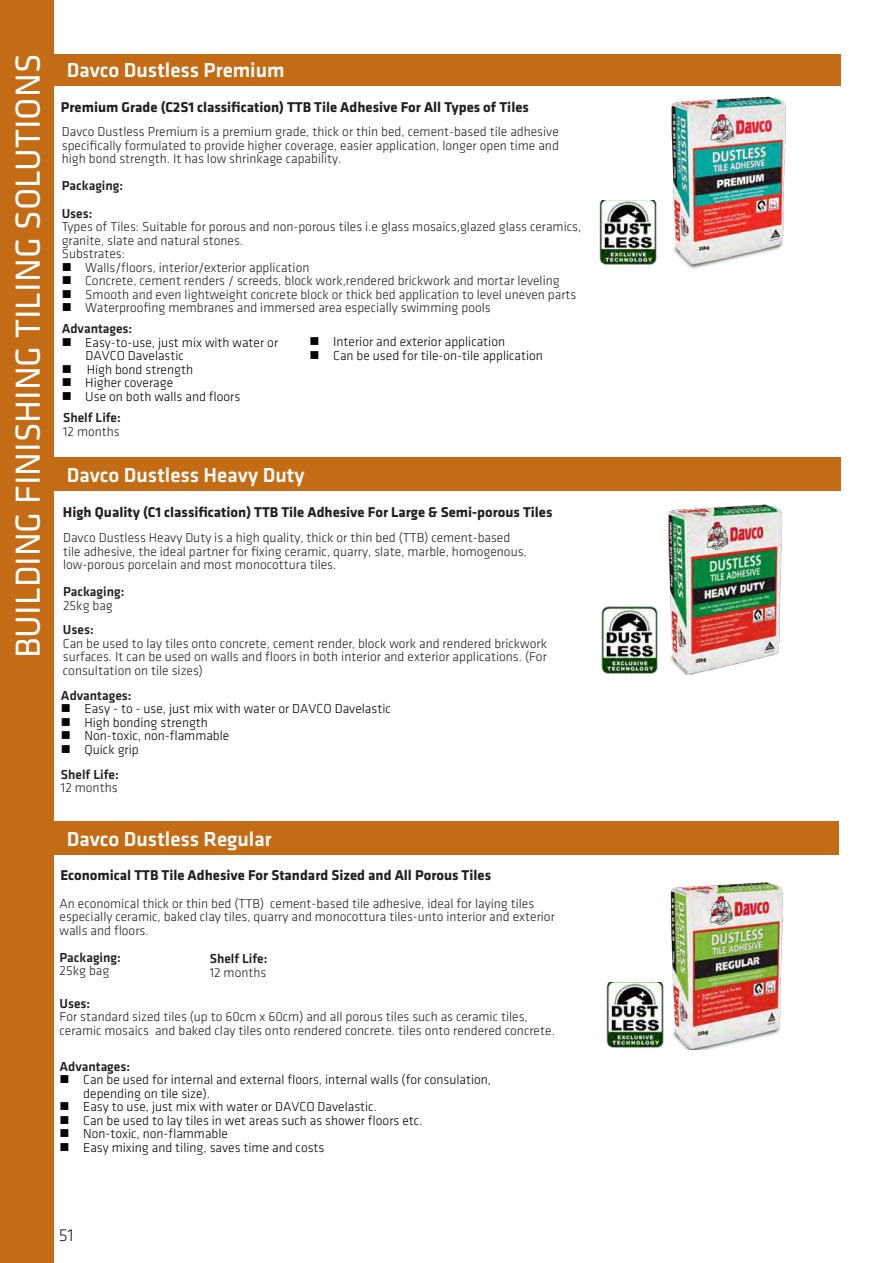
<style>
.page{position:relative;width:893px;height:1263px;background:#fff}
.page>*{position:absolute;margin:0;border:0;box-sizing:border-box;transform-origin:0 0}
.SI_Klavica_HL2{font:36px "Klavika";color:#fff}
.SI_Klavica_HL2-2{font:500 21px "Klavika";color:#fff}
.t1{font:300 18px "Klavika";color:#231f20}
.t2{font:700 14.7px "Klavika";color:#231f20}
.t3{font:300 13.5px/13.5px "Klavika";color:#231f20}
.t4{font:300 13.5px/13.5px "Klavika";color:#231f20;text-align:justify}
.t5{font:300 13.5px/13.5px "Klavika";color:#000}
.t6{font:500 13.5px "Klavika";color:#231f20}
.s1{color:#000}
</style>
<div class="page">
<div style="left:0;top:0;width:54px;height:1263px;background:#c46c15"></div>
<div style="left:54px;top:54px;width:786px;height:31px;background:#c46c15"></div>
<img style="left:671px;top:96px;width:115px;height:173px">
<img style="left:599px;top:200px;width:58px;height:65px">
<div style="left:54px;top:458px;width:786px;height:33px;background:#c46c15"></div>
<img style="left:668px;top:504px;width:114px;height:170px">
<img style="left:601px;top:606px;width:57px;height:68px">
<div style="left:54px;top:821px;width:785px;height:34px;background:#c46c15"></div>
<img style="left:670px;top:882px;width:113px;height:168px">
<img style="left:606px;top:982px;width:58px;height:66px">
<p class="SI_Klavica_HL2" style="left:4px;top:658px;width:606px;rotate:-90deg">BUILDING FINISHING TILING SOLUTIONS</p>
<p class="SI_Klavica_HL2-2" style="left:67px;top:56px;width:219px">Davco Dustless Premium</p>
<p class="t2" style="left:61px;top:96px;width:469px">Premium Grade (C2S1 classification) TTB Tile Adhesive For All Types of Tiles</p>
<p class="t4" style="left:62px;top:125px;width:499px">Davco Dustless Premium is a premium grade, thick or thin bed, cement-based tile adhesive specifically formulated to provide higher coverage, easier application, longer open time and high bond strength. It has low shrinkage capability.</p>
<p class="t6" style="left:62px;top:177px;width:63px">Packaging:</p>
<p class="t6" style="left:62px;top:204px;width:32px">Uses:</p>
<p class="t3" style="left:62px;top:220px;width:521px">Types of Tiles: Suitable for porous and non-porous tiles i.e glass mosaics,glazed glass ceramics, granite, slate and natural stones.</p>
<p class="t3" style="left:62px;top:247px;width:65px">Substrates:</p>
<p class="t3" style="left:62px;top:260px;width:249px"><span class="s1">■</span> Walls/floors, interior/exterior application</p>
<p class="t3" style="left:62px;top:274px;width:499px"><span class="s1">■</span> Concrete, cement renders / screeds, block work,rendered brickwork and mortar leveling</p>
<p class="t3" style="left:62px;top:287px;width:516px"><span class="s1">■</span> Smooth and even lightweight concrete block or thick bed application to level uneven parts</p>
<p class="t3" style="left:62px;top:301px;width:430px"><span class="s1">■</span> Waterproofing membranes and immersed area especially swimming pools</p>
<p class="t6" style="left:62px;top:320px;width:72px">Advantages:</p>
<p class="t5" style="left:85px;top:336px;width:194px;text-indent:-24px">■ Easy-to-use, just mix with water or<br>DAVCO Davelastic</p>
<p class="t5" style="left:62px;top:363px;width:133px">■ High bond strength</p>
<p class="t5" style="left:62px;top:376px;width:113px">■ Higher coverage</p>
<p class="t5" style="left:62px;top:390px;width:180px">■ Use on both walls and floors</p>
<p class="t6" style="left:63px;top:409px;width:59px">Shelf Life:</p>
<p class="t4" style="left:63px;top:425px;width:58px">12 months</p>
<p class="t5" style="left:310px;top:335px;width:197px">■ Interior and exterior application</p>
<p class="t5" style="left:310px;top:349px;width:235px">■ Can be used for tile-on-tile application</p>
<p class="SI_Klavica_HL2-2" style="left:67px;top:461px;width:239px">Davco Dustless Heavy Duty</p>
<p class="t2" style="left:63px;top:501px;width:491px">High Quality (C1 classification) TTB Tile Adhesive For Large &amp; Semi-porous Tiles</p>
<p class="t4" style="left:63px;top:531px;width:449px">Davco Dustless Heavy Duty is a high quality, thick or thin bed (TTB) cement-based</p>
<p class="t4" style="left:63px;top:545px;width:465px">tile adhesive, the ideal partner for fixing ceramic, quarry, slate, marble, homogenous,</p>
<p class="t4" style="left:63px;top:558px;width:275px">low-porous porcelain and most monocottura tiles.</p>
<p class="t6" style="left:63px;top:582px;width:63px">Packaging:</p>
<p class="t4" style="left:63px;top:599px;width:51px">25kg bag</p>
<p class="t6" style="left:63px;top:621px;width:32px">Uses:</p>
<p class="t3" style="left:63px;top:637px;width:486px;text-align:justify">Can be used to lay tiles onto concrete, cement render, block work and rendered brickwork surfaces. It can be used on walls and floors in both interior and exterior applications. (For consultation on tile sizes)</p>
<p class="t6" style="left:61px;top:686px;width:72px">Advantages:</p>
<p class="t5" style="left:61px;top:702px;width:331px">■ Easy - to - use, just mix with water or DAVCO Davelastic</p>
<p class="t5" style="left:61px;top:716px;width:149px">■ High bonding strength</p>
<p class="t5" style="left:61px;top:729px;width:170px">■ Non-toxic, non-flammable</p>
<p class="t5" style="left:61px;top:743px;width:79px">■ Quick grip</p>
<p class="t6" style="left:61px;top:765px;width:59px">Shelf Life:</p>
<p class="t4" style="left:61px;top:781px;width:58px">12 months</p>
<p class="SI_Klavica_HL2-2" style="left:67px;top:825px;width:206px">Davco Dustless Regular</p>
<p class="t2" style="left:60px;top:865px;width:432px">Economical TTB Tile Adhesive For Standard Sized and All Porous Tiles</p>
<p class="t4" style="left:60px;top:897px;width:497px;text-align:left">An economical thick or thin bed (TTB) cement-based tile adhesive, ideal for laying tiles especially ceramic, baked clay tiles, quarry and monocottura tiles-unto interior and exterior walls and floors.</p>
<p class="t6" style="left:60px;top:948px;width:63px">Packaging:</p>
<p class="t4" style="left:60px;top:964px;width:51px">25kg bag</p>
<p class="t6" style="left:210px;top:950px;width:59px">Shelf Life:</p>
<p class="t4" style="left:210px;top:966px;width:58px">12 months</p>
<p class="t6" style="left:60px;top:994px;width:32px">Uses:</p>
<p class="t3" style="left:60px;top:1010px;width:497px">For standard sized tiles (up to 60cm x 60cm) and all porous tiles such as ceramic tiles, ceramic mosaics and baked clay tiles onto rendered concrete. tiles onto rendered concrete.</p>
<p class="t6" style="left:60px;top:1057px;width:72px">Advantages:</p>
<p class="t5" style="left:60px;top:1073px;width:433px">■ Can be used for internal and external floors, internal walls (for consulation,</p>
<p class="t5" style="left:83px;top:1087px;width:128px">depending on tile size).</p>
<p class="t5" style="left:60px;top:1100px;width:319px">■ Easy to use, just mix with water or DAVCO Davelastic.</p>
<p class="t5" style="left:60px;top:1114px;width:364px">■ Can be used to lay tiles in wet areas such as shower floors etc.</p>
<p class="t5" style="left:60px;top:1127px;width:170px">■ Non-toxic, non-flammable</p>
<p class="t5" style="left:60px;top:1141px;width:266px">■ Easy mixing and tiling, saves time and costs</p>
<h3 class="t1" style="left:59px;top:1226px;width:16px">51</h3>
</div>
